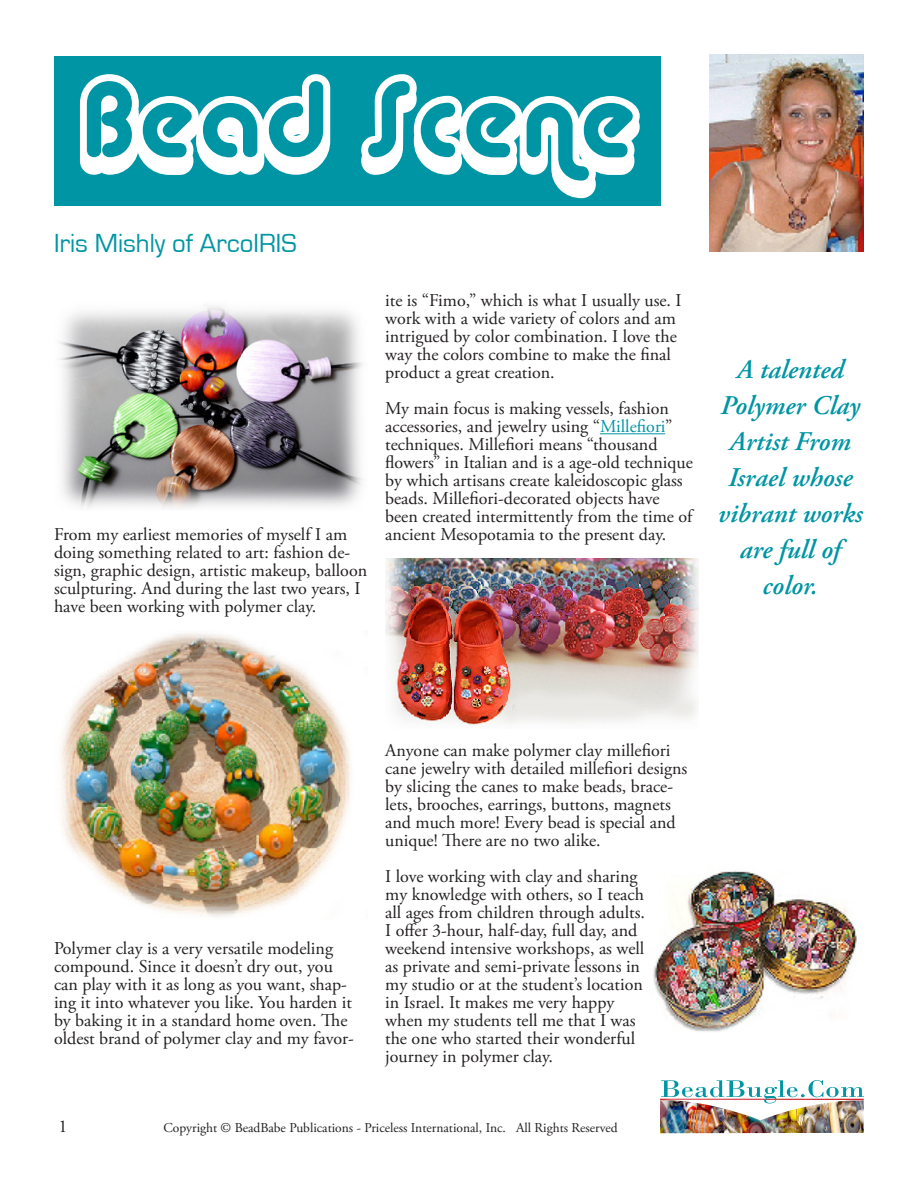
<style>
.page{position:relative;width:918px;height:1188px;background:#fff}
.page>*{position:absolute;margin:0;border:0;box-sizing:border-box;transform-origin:0 0}
.t1{font:106.5px "Alba Super";letter-spacing:.01em;color:#fff}
.Body{font:italic 600 27px/36px "Adobe Garamond Pro";color:#0095a4;text-align:center}
.story_head{font:27px "Eurostile";color:#0095a4}
.Body-2{font:18px/18px "Adobe Garamond Pro";color:#231f20}
.t2{font:13.5px "Adobe Garamond Pro";color:#231f20}
.s1{color:#0095a4}
</style>
<div class="page">
<hr style="left:600px;top:433px;width:65px;height:1px;background:#0095a4">
<div style="left:54px;top:56px;width:607px;height:150px;background:#0095a4"></div>
<img style="left:661px;top:1120px;width:203px;height:13px">
<img style="left:660px;top:1080px;width:204px;height:40px">
<img style="left:710px;top:54px;width:154px;height:198px">
<img style="left:59px;top:306px;width:304px;height:203px">
<img style="left:60px;top:633px;width:291px;height:284px">
<img style="left:653px;top:870px;width:204px;height:162px">
<img style="left:385px;top:558px;width:313px;height:170px">
<p class="t1" style="left:80px;top:57px;width:558px">Bead Scene</p>
<p class="story_head" style="left:54px;top:229px;width:244px">Iris Mishly of ArcoIRIS</p>
<p class="Body-2" style="left:54px;top:526px;width:315px">From my earliest memories of myself I am doing something related to art: fashion de&shy;sign, graphic design, artistic makeup, balloon sculpturing. And during the last two years, I have been working with polymer clay.</p>
<p class="Body-2" style="left:385px;top:292px;width:298px">ite is “Fimo,” which is what I usually use. I work with a wide variety of colors and am intrigued by color combination. I love the way the colors combine to make the final product a great creation.</p>
<p class="Body-2" style="left:385px;top:400px;width:309px">My main focus is making vessels, fashion accessories, and jewelry using “<span class="s1">Millefiori</span>” techniques. Millefiori means “thousand flowers” in Italian and is a age-old technique by which artisans create kaleidoscopic glass beads. Millefiori-decorated objects have been created intermittently from the time of ancient Mesopotamia to the present day.</p>
<p class="Body" style="left:718px;top:353px;width:146px">A talented<br>Polymer Clay<br>Artist From<br>Israel whose vibrant works are full of color.</p>
<p class="Body-2" style="left:54px;top:940px;width:302px">Polymer clay is a very versatile modeling compound. Since it doesn’t dry out, you can play with it as long as you want, shap&shy;ing it into whatever you like. You harden it by baking it in a standard home oven. The oldest brand of polymer clay and my favor-</p>
<p class="Body-2" style="left:385px;top:742px;width:304px">Anyone can make polymer clay millefiori cane jewelry with detailed millefiori designs by slicing the canes to make beads, brace&shy;lets, brooches, earrings, buttons, magnets and much more! Every bead is special and unique! There are no two alike.</p>
<p class="Body-2" style="left:385px;top:868px;width:261px">I love working with clay and sharing my knowledge with others, so I teach all ages from children through adults.<br>I offer 3-hour, half-day, full day, and weekend intensive workshops, as well as private and semi-private lessons in my studio or at the student’s location in Israel. It makes me very happy when my students tell me that I was the one who started their wonderful journey in polymer clay.</p>
<p class="t2" style="left:164px;top:1119px;width:456px">Copyright © BeadBabe Publications - Priceless International, Inc. All Rights Reserved</p>
</div>
